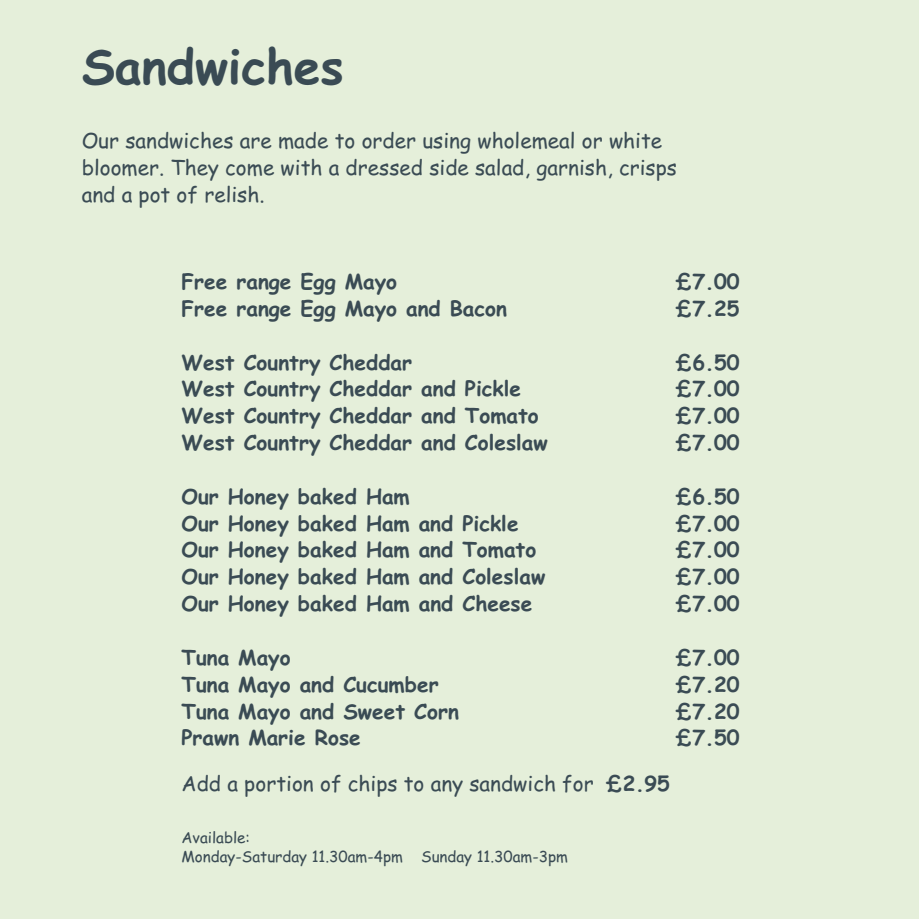
<style>
.page{position:relative;width:919px;height:919px;background:#fff}
.page>*{position:absolute;margin:0;border:0;box-sizing:border-box;transform-origin:0 0}
.t1{font:700 48px "Comic Sans MS";color:#3a4b54}
.t2{font:700 20.8px/26.8px "Comic Sans MS";color:#3a4b54}
.t3{font:20.8px/26.8px "Comic Sans MS";color:#3a4b54}
.t4{font:15.2px/19.6px "Comic Sans MS";color:#3a4b54}
.s1{font-weight:700}
</style>
<div class="page">
<div style="left:0;top:0;width:918px;height:918px;background:#e5efda"></div>
<h1 class="t1" style="left:82px;top:39px;width:264px">Sandwiches</h1>
<p class="t3" style="left:82px;top:128px;width:596px">Our sandwiches are made to order using wholemeal or white bloomer. They come with a dressed side salad, garnish, crisps and a pot of relish.</p>
<p class="t2" style="left:181px;top:268px;width:327px">Free range Egg Mayo<br>Free range Egg Mayo and Bacon</p>
<p class="t2" style="left:181px;top:349px;width:367px">West Country Cheddar<br>West Country Cheddar and Pickle<br>West Country Cheddar and Tomato<br>West Country Cheddar and Coleslaw</p>
<p class="t2" style="left:181px;top:483px;width:365px">Our Honey baked Ham<br>Our Honey baked Ham and Pickle<br>Our Honey baked Ham and Tomato<br>Our Honey baked Ham and Coleslaw<br>Our Honey baked Ham and Cheese</p>
<p class="t2" style="left:181px;top:644px;width:279px">Tuna Mayo<br>Tuna Mayo and Cucumber<br>Tuna Mayo and Sweet Corn<br>Prawn Marie Rose</p>
<p class="t2" style="left:675px;top:268px;width:65px">£7.00 £7.25</p>
<p class="t2" style="left:675px;top:349px;width:65px;text-align:justify">£6.50 £7.00 £7.00 £7.00</p>
<p class="t2" style="left:675px;top:483px;width:65px;text-align:justify">£6.50 £7.00 £7.00 £7.00 £7.00</p>
<p class="t2" style="left:675px;top:644px;width:65px;text-align:justify">£7.00 £7.20 £7.20 £7.50</p>
<p class="t3" style="left:181px;top:770px;width:490px">Add a portion of chips to any sandwich for <span class="s1">£2.95</span></p>
<p class="t4" style="left:181px;top:827px;width:388px">Available:<br>Monday-Saturday 11.30am-4pm Sunday 11.30am-3pm</p>
</div>
